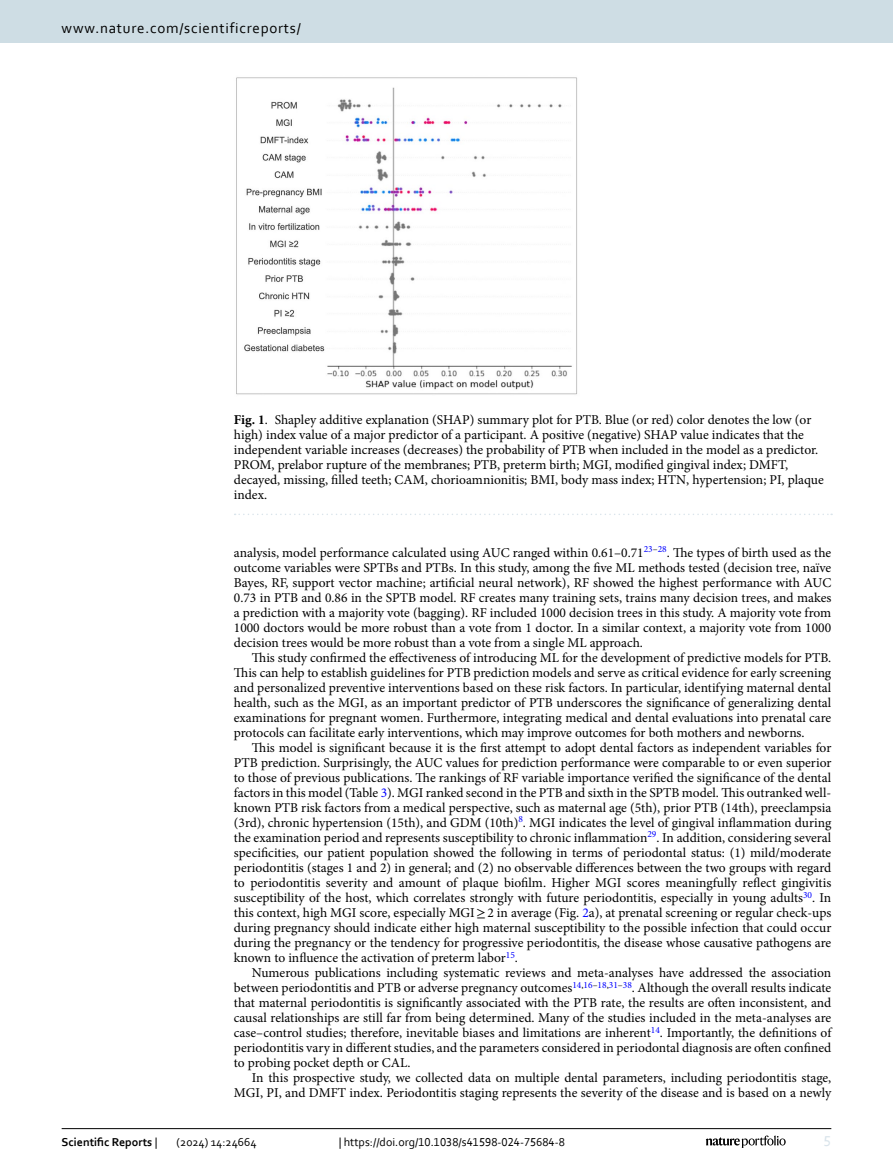
<style>
.page{position:relative;width:893px;height:1174px;background:#fff}
.page>*{position:absolute;margin:0;border:0;box-sizing:border-box;transform-origin:0 0}
.t1{font:15px "Corbel";letter-spacing:.05em;color:#000}
.t2{font:15px "Corbel";color:#d9e4eb}
.Body_Text_Indent{font:13.5px/15px "Minion Pro";letter-spacing:-.005em;color:#000;text-align:justify}
.Body_Text{font:13.5px/15px "Minion Pro";letter-spacing:-.005em;color:#000;text-align:justify}
.Figure_Caption{font:13.5px/15px "Minion Pro";color:#000}
.t3{font:12px "Corbel";color:#000}
.t4{font:700 12px "Corbel";color:#000}
.s1{font-weight:700}
.s2{color:#00f}
.s3{font-family:"STIX"}
.s4{font-weight:400}
</style>
<div class="page">
<img style="left:236px;top:77px;width:341px;height:318px">
<svg style="left:235px;top:513px;width:597px;height:2px"></svg>
<hr style="left:62px;top:1128px;width:769px;height:1px;background:#000">
<svg style="left:706px;top:1135px;width:80px;height:12px"></svg>
<div style="left:0;top:0;width:893px;height:43px;background:#cedde4"></div>
<p class="t1" style="left:62px;top:18px;width:241px">www.nature.com/scientificreports/</p>
<p class="Figure_Caption" style="left:234px;top:412px;width:591px"><span class="s1">Fig. 1</span>. Shapley additive explanation (SHAP) summary plot for PTB. Blue (or red) color denotes the low (or high) index value of a major predictor of a participant. A positive (negative) SHAP value indicates that the independent variable increases (decreases) the probability of PTB when included in the model as a predictor.<br>PROM, prelabor rupture of the membranes; PTB, preterm birth; MGI, modified gingival index; DMFT, decayed, missing, filled teeth; CAM, chorioamnionitis; BMI, body mass index; HTN, hypertension; PI, plaque index.</p>
<p class="Body_Text" style="left:234px;top:545px;width:599px">analysis, model performance calculated using AUC ranged within 0.61–0.71<sup>23</sup><sup>–</sup><sup>28</sup>. The types of birth used as the outcome variables were SPTBs and PTBs. In this study, among the five ML methods tested (decision tree, naïve Bayes, RF, support vector machine; artificial neural network), RF showed the highest performance with AUC 0.73 in PTB and 0.86 in the SPTB model. RF creates many training sets, trains many decision trees, and makes a prediction with a majority vote (bagging). RF included 1000 decision trees in this study. A majority vote from 1000 doctors would be more robust than a vote from 1 doctor. In a similar context, a majority vote from 1000 decision trees would be more robust than a vote from a single ML approach.</p>
<p class="Body_Text_Indent" style="left:234px;top:650px;width:599px;text-indent:18px">This study confirmed the effectiveness of introducing ML for the development of predictive models for PTB.<br>This can help to establish guidelines for PTB prediction models and serve as critical evidence for early screening and personalized preventive interventions based on these risk factors. In particular, identifying maternal dental health, such as the MGI, as an important predictor of PTB underscores the significance of generalizing dental examinations for pregnant women. Furthermore, integrating medical and dental evaluations into prenatal care protocols can facilitate early interventions, which may improve outcomes for both mothers and newborns.</p>
<p class="Body_Text_Indent" style="left:234px;top:740px;width:599px;text-indent:18px">This model is significant because it is the first attempt to adopt dental factors as independent variables for PTB prediction. Surprisingly, the AUC values for prediction performance were comparable to or even superior to those of previous publications. The rankings of RF variable importance verified the significance of the dental factors in this model (Table <span class="s2">3</span>). MGI ranked second in the PTB and sixth in the SPTB model. This outranked well&shy;known PTB risk factors from a medical perspective, such as maternal age (5th), prior PTB (14th), preeclampsia (3rd), chronic hypertension (15th), and GDM (10th)<sup>8</sup>. MGI indicates the level of gingival inflammation during the examination period and represents susceptibility to chronic inflammation<sup>29</sup>. In addition, considering several specificities, our patient population showed the following in terms of periodontal status: (1) mild/moderate periodontitis (stages 1 and 2) in general; and (2) no observable differences between the two groups with regard to periodontitis severity and amount of plaque biofilm. Higher MGI scores meaningfully reflect gingivitis susceptibility of the host, which correlates strongly with future periodontitis, especially in young adults<sup>30</sup>. In this context, high MGI score, especially MGI<span class="s3">≥</span>2 in average (Fig. <span class="s2">2</span>a), at prenatal screening or regular check-ups during pregnancy should indicate either high maternal susceptibility to the possible infection that could occur during the pregnancy or the tendency for progressive periodontitis, the disease whose causative pathogens are known to influence the activation of preterm labor<sup>15</sup>.</p>
<p class="Body_Text_Indent" style="left:234px;top:965px;width:599px;text-indent:18px">Numerous publications including systematic reviews and meta-analyses have addressed the association between periodontitis and PTB or adverse pregnancy outcomes<sup>14</sup><sup>,</sup><sup>16</sup><sup>–</sup><sup>18</sup><sup>,</sup><sup>31</sup><sup>–</sup><sup>38</sup>. Although the overall results indicate that maternal periodontitis is significantly associated with the PTB rate, the results are often inconsistent, and causal relationships are still far from being determined. Many of the studies included in the meta-analyses are case–control studies; therefore, inevitable biases and limitations are inherent<sup>14</sup>. Importantly, the definitions of periodontitis vary in different studies, and the parameters considered in periodontal diagnosis are often confined to probing pocket depth or CAL.</p>
<p class="Body_Text_Indent" style="left:234px;top:1070px;width:599px;text-align:right">In this prospective study, we collected data on multiple dental parameters, including periodontitis stage,<br>MGI, PI, and DMFT index. Periodontitis staging represents the severity of the disease and is based on a newly</p>
<p class="t4" style="left:62px;top:1134px;width:97px">Scientific Reports <span class="s4">|</span></p>
<p class="t3" style="left:177px;top:1134px;width:82px">(2024) 14:24664</p>
<p class="t3" style="left:339px;top:1134px;width:228px">| https://doi.org/10.1038/s41598-024-75684-8</p>
<p class="t2" style="left:824px;top:1132px;width:9px">5</p>
</div>
